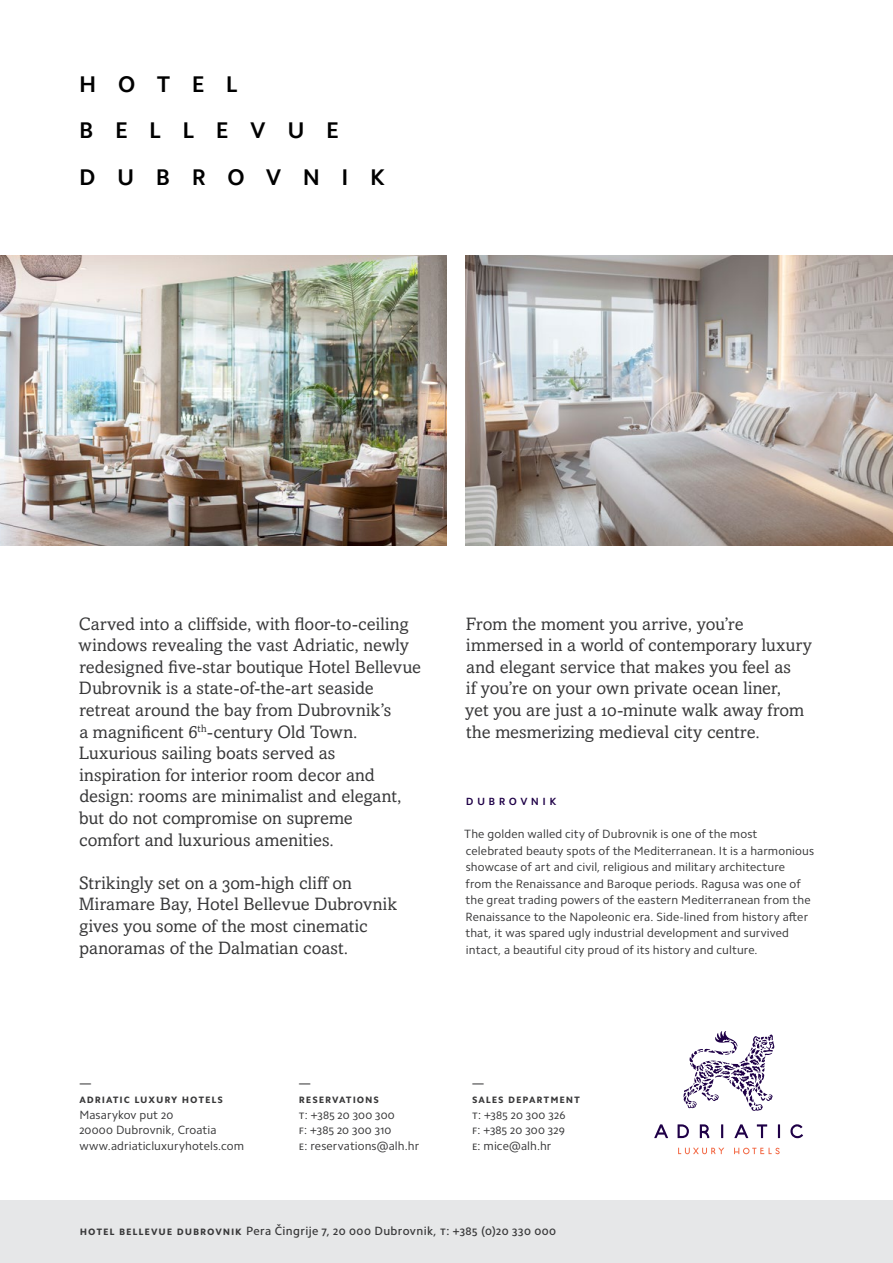
<style>
.page{position:relative;width:893px;height:1263px;background:#fff}
.page>*{position:absolute;margin:0;border:0;box-sizing:border-box;transform-origin:0 0}
.t1{font:500 29.4px/46.5px "Camphor Std";letter-spacing:.71em;color:#000}
.t2{font:18px/21.6px "Amasis MT Pro";color:#383839}
.t3{font:500 13.5px "Camphor Std";letter-spacing:.25em;color:#1f0047}
.t4{font:12px/16.5px "Camphor Std";letter-spacing:.005em;color:#383839}
.t5{font:500 12px "Camphor Std";letter-spacing:.035em;color:#383839}
.t6{font:700 12px "Camphor Std";letter-spacing:.075em;color:#383839}
.s1{font-weight:700}
</style>
<div class="page">
<div style="left:0;top:1201px;width:893px;height:62px;background:#e6e7e8"></div>
<img style="left:0;top:255px;width:446px;height:290px">
<img style="left:466px;top:255px;width:427px;height:290px">
<svg style="left:678px;top:1147px;width:102px;height:7px"></svg>
<svg style="left:654px;top:1124px;width:149px;height:14px"></svg>
<svg style="left:683px;top:1031px;width:91px;height:80px"></svg>
<h1 class="t1" style="left:79px;top:59px;width:308px">hotel bellevue dubrovnik</h1>
<p class="t2" style="left:79px;top:613px;width:344px">Carved into a cliffside, with floor-to-ceiling windows revealing the vast Adriatic, newly redesigned five-star boutique Hotel Bellevue Dubrovnik is a state-of-the-art seaside retreat around the bay from Dubrovnik’s<br>a magnificent 6<sup>th</sup>-century Old Town.<br>Luxurious sailing boats served as inspiration for interior room decor and design: rooms are minimalist and elegant, but do not compromise on supreme<br>comfort and luxurious amenities.</p>
<p class="t2" style="left:79px;top:872px;width:320px">Strikingly set on a 30m-high cliff on Miramare Bay, Hotel Bellevue Dubrovnik gives you some of the most cinematic panoramas of the Dalmatian coast.</p>
<p class="t2" style="left:465px;top:613px;width:348px">From the moment you arrive, you’re immersed in a world of contemporary luxury and elegant service that makes you feel as<br>if you’re on your own private ocean liner,<br>yet you are just a 10-minute walk away from the mesmerizing medieval city centre.</p>
<p class="t3" style="left:466px;top:792px;width:92px">dubrovnik</p>
<p class="t4" style="left:464px;top:826px;width:351px">The golden walled city of Dubrovnik is one of the most celebrated beauty spots of the Mediterranean. It is a harmonious showcase of art and civil, religious and military architecture<br>from the Renaissance and Baroque periods. Ragusa was one of the great trading powers of the eastern Mediterranean from the Renaissance to the Napoleonic era. Side-lined from history after that, it was spared ugly industrial development and survived intact, a beautiful city proud of its history and culture.</p>
<p class="t5" style="left:79px;top:1076px;width:13px">—</p>
<p class="t6" style="left:79px;top:1092px;width:145px">Adriatic luxury hotels</p>
<p class="t4" style="left:79px;top:1107px;width:166px;line-height:15.8px">Masarykov put 20<br>20000 Dubrovnik, Croatia www.adriaticluxuryhotels.com</p>
<p class="t5" style="left:299px;top:1076px;width:13px">—</p>
<p class="t6" style="left:299px;top:1092px;width:82px">reservations</p>
<p class="t4" style="left:299px;top:1107px;width:122px;line-height:15.8px">T: +385 20 300 300<br>f: +385 20 300 310<br>e: reservations@alh.hr</p>
<p class="t5" style="left:472px;top:1076px;width:13px">—</p>
<p class="t6" style="left:472px;top:1092px;width:109px">sales department</p>
<p class="t4" style="left:472px;top:1107px;width:95px;line-height:15.8px;text-align:justify">T: +385 20 300 326 f: +385 20 300 329 e: mice@alh.hr</p>
<p class="t5" style="left:80px;top:1223px;width:478px"><span class="s1">hotel bellevue dubrovnik</span> Pera Čingrije 7, 20 000 Dubrovnik, t: +385 (0)20 330 000</p>
</div>
